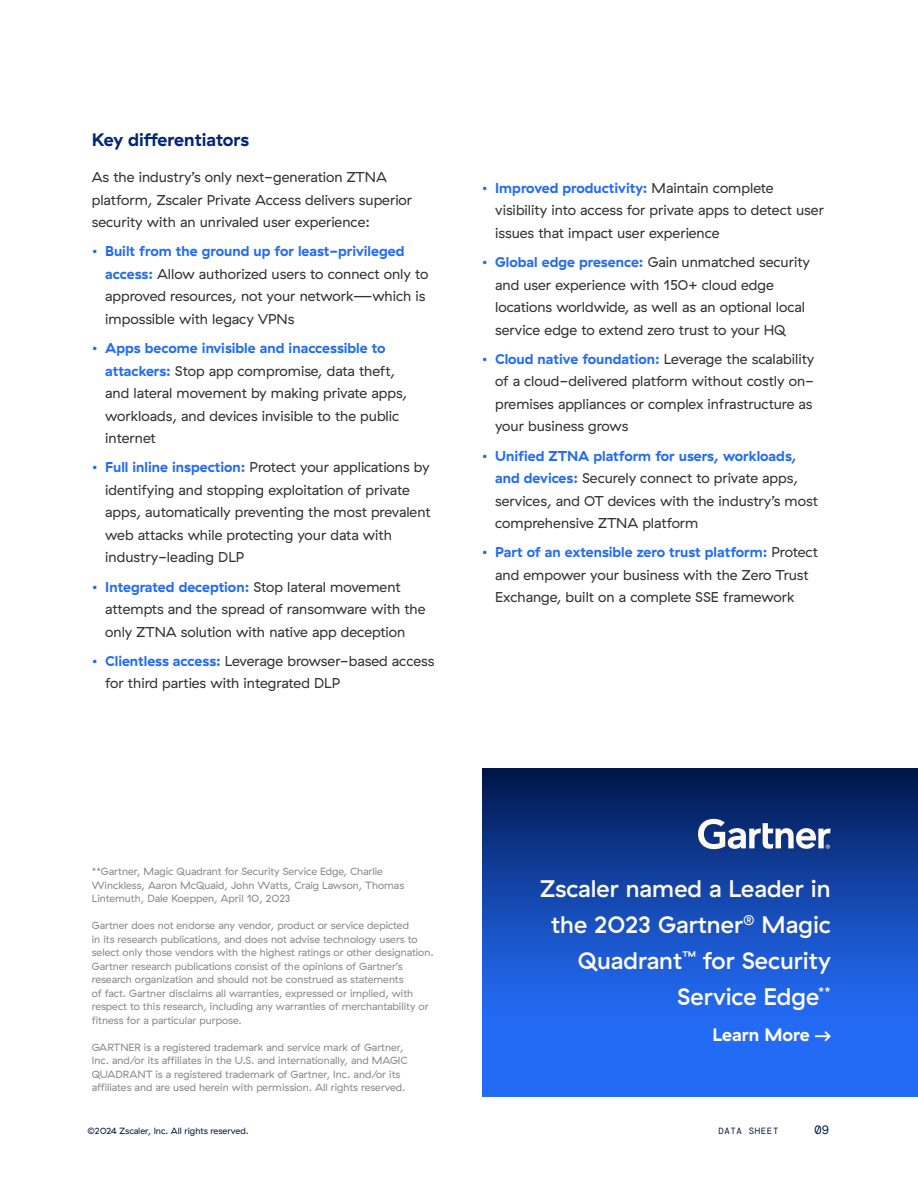
<style>
.page{position:relative;width:918px;height:1188px;background:#fff}
.page>*{position:absolute;margin:0;border:0;box-sizing:border-box;transform-origin:0 0}
.t1{font:500 24px/36px "GT Haptik ZS";color:#fffaee;text-align:right}
.t2{font:700 18px "GT Haptik ZS";color:#012673}
.t3{font:700 18px "GT Haptik ZS";color:#fffaee}
.t4{font:14.25px/22.5px "GT Haptik ZS";color:#323232}
.t5{font:12px "DM Mono";color:#001744}
.t6{font:10.5px/13.5px "GT Haptik ZS";color:#898989}
.t7{font:9px "GT Haptik ZS";color:#001744}
.t8{font:9px "DM Mono";letter-spacing:.075em;color:#001744}
.s1{color:#236bf5}
.s2{font-weight:700;color:#236bf5}
</style>
<div class="page">
<svg style="left:483px;top:769px;width:435px;height:328px;background:#174eba"></svg>
<svg style="left:698px;top:819px;width:133px;height:30px;background:#6e82aa"></svg>
<svg style="left:815px;top:1031px;width:16px;height:10px"></svg>
<p class="t2" style="left:92px;top:129px;width:159px">Key differentiators</p>
<p class="t4" style="left:92px;top:166px;width:322px">As the industry’s only next-generation ZTNA platform, Zscaler Private Access delivers superior security with an unrivaled user experience:</p>
<p class="t4" style="left:105px;top:240px;width:325px;text-indent:-13px"><span class="s1">•</span> <span class="s2">Built from the ground up for least-privileged access:</span> Allow authorized users to connect only to approved resources, not your network—which is impossible with legacy VPNs</p>
<p class="t4" style="left:105px;top:337px;width:304px;text-indent:-13px"><span class="s1">•</span> <span class="s2">Apps become invisible and inaccessible to attackers:</span> Stop app compromise, data theft, and lateral movement by making private apps, workloads, and devices invisible to the public internet</p>
<p class="t4" style="left:105px;top:456px;width:327px;text-indent:-13px"><span class="s1">•</span> <span class="s2">Full inline inspection:</span> Protect your applications by identifying and stopping exploitation of private apps, automatically preventing the most prevalent web attacks while protecting your data with industry-leading DLP</p>
<p class="t4" style="left:105px;top:576px;width:322px;text-indent:-13px"><span class="s1">•</span> <span class="s2">Integrated deception:</span> Stop lateral movement attempts and the spread of ransomware with the only ZTNA solution with native app deception</p>
<p class="t4" style="left:105px;top:650px;width:331px;text-indent:-13px"><span class="s1">•</span> <span class="s2">Clientless access:</span> Leverage browser-based access for third parties with integrated DLP</p>
<p class="t4" style="left:495px;top:177px;width:330px;text-indent:-13px"><span class="s1">•</span> <span class="s2">Improved productivity:</span> Maintain complete visibility into access for private apps to detect user issues that impact user experience</p>
<p class="t4" style="left:495px;top:251px;width:316px;text-indent:-13px"><span class="s1">•</span> <span class="s2">Global edge presence:</span> Gain unmatched security and user experience with 150+ cloud edge locations worldwide, as well as an optional local service edge to extend zero trust to your HQ</p>
<p class="t4" style="left:495px;top:348px;width:321px;text-indent:-13px"><span class="s1">•</span> <span class="s2">Cloud native foundation:</span> Leverage the scalability of a cloud-delivered platform without costly on&shy;premises appliances or complex infrastructure as your business grows</p>
<p class="t4" style="left:495px;top:445px;width:324px;text-indent:-13px"><span class="s1">•</span> <span class="s2">Unified ZTNA platform for users, workloads, and devices:</span> Securely connect to private apps, services, and OT devices with the industry’s most comprehensive ZTNA platform</p>
<p class="t4" style="left:495px;top:541px;width:324px;text-indent:-13px"><span class="s1">•</span> <span class="s2">Part of an extensible zero trust platform:</span> Protect and empower your business with the Zero Trust<br>Exchange, built on a complete SSE framework</p>
<p class="t6" style="left:92px;top:865px;width:314px">**Gartner, Magic Quadrant for Security Service Edge, Charlie<br>Winckless, Aaron McQuaid, John Watts, Craig Lawson, Thomas<br>Lintemuth, Dale Koeppen, April 10, 2023</p>
<p class="t6" style="left:92px;top:919px;width:343px">Gartner does not endorse any vendor, product or service depicted<br>in its research publications, and does not advise technology users to select only those vendors with the highest ratings or other designation.<br>Gartner research publications consist of the opinions of Gartner’s research organization and should not be construed as statements<br>of fact. Gartner disclaims all warranties, expressed or implied, with respect to this research, including any warranties of merchantability or fitness for a particular purpose.</p>
<p class="t6" style="left:92px;top:1041px;width:317px">GARTNER is a registered trademark and service mark of Gartner, Inc. and/or its affiliates in the U.S. and internationally, and MAGIC QUADRANT is a registered trademark of Gartner, Inc. and/or its affiliates and are used herein with permission. All rights reserved.</p>
<h1 class="t1" style="left:540px;top:871px;width:292px">Zscaler named a Leader in the 2023 Gartner<sup>®</sup> Magic<br>Quadrant<sup>™</sup> for Security<br>Service Edge<sup>**</sup></h1>
<p class="t3" style="left:713px;top:1024px;width:120px">Learn More ★</p>
<p class="t7" style="left:87px;top:1126px;width:163px">©2024 Zscaler, Inc. All rights reserved.</p>
<p class="t8" style="left:718px;top:1125px;width:62px">DATA SHEET</p>
<p class="t5" style="left:815px;top:1122px;width:16px">09</p>
</div>
